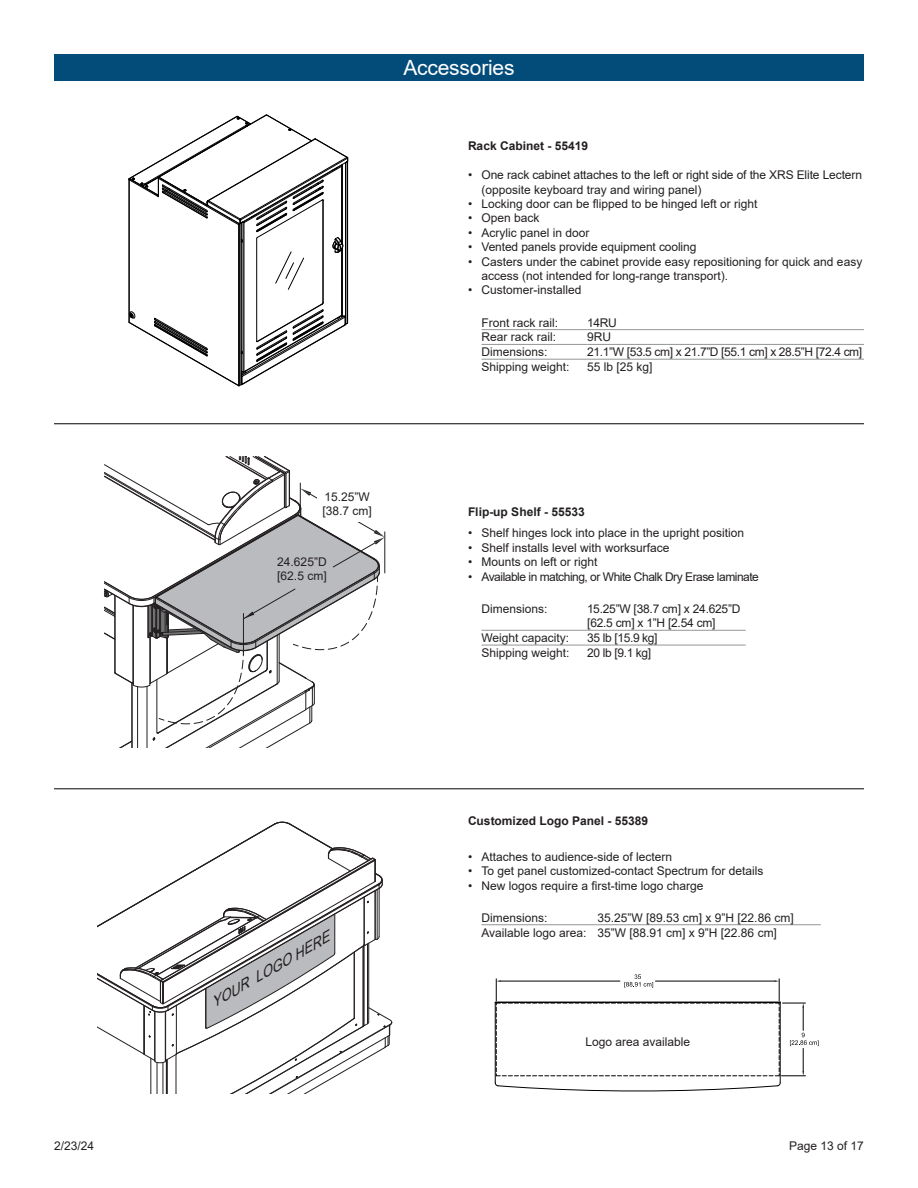
<style>
.page{position:relative;width:918px;height:1188px;background:#fff}
.page>*{position:absolute;margin:0;border:0;box-sizing:border-box;transform-origin:0 0}
.t1{font:21px "Arial";letter-spacing:-.01em;color:#fff}
.t2{font:italic 14.25px "Arial";color:#231f20}
.Bulleted_list{font:12px/14.4px "Arial";color:#231f20}
.t3{font:700 12px "Arial";color:#231f20}
.Bulleted_list-2{font:12px "Arial";letter-spacing:-.04em;color:#231f20}
.Bulleted_list-3{font:12px "Arial";letter-spacing:-.03em;color:#231f20}
.Bulleted_list-4{font:12px/14.4px "Arial";letter-spacing:-.02em;color:#231f20}
.Arial{font:12px "Arial";color:#231f20}
</style>
<div class="page">
<svg style="left:97px;top:822px;width:295px;height:271px"></svg>
<svg style="left:495px;top:974px;width:324px;height:118px"></svg>
<hr style="left:385px;top:532px;width:1px;height:41px;background:#231f20">
<svg style="left:104px;top:456px;width:281px;height:292px"></svg>
<div style="left:317px;top:492px;width:60px;height:30px;background:#fff"></div>
<svg style="left:128px;top:115px;width:221px;height:272px"></svg>
<div style="left:54px;top:54px;width:810px;height:26px;background:#034c7a"></div>
<hr style="left:482px;top:924px;width:116px;height:1px;background:#939598">
<hr style="left:598px;top:924px;width:223px;height:1px;background:#939598">
<hr style="left:482px;top:329px;width:105px;height:1px;background:#939598">
<hr style="left:587px;top:329px;width:277px;height:1px;background:#939598">
<hr style="left:482px;top:344px;width:105px;height:1px;background:#939598">
<hr style="left:587px;top:344px;width:277px;height:1px;background:#939598">
<hr style="left:482px;top:359px;width:105px;height:1px;background:#939598">
<hr style="left:587px;top:359px;width:277px;height:1px;background:#939598">
<hr style="left:482px;top:630px;width:105px;height:1px;background:#939598">
<hr style="left:587px;top:630px;width:159px;height:1px;background:#939598">
<hr style="left:482px;top:645px;width:105px;height:1px;background:#939598">
<hr style="left:587px;top:645px;width:159px;height:1px;background:#939598">
<hr style="left:54px;top:423px;width:810px;height:1px;background:#231f20">
<hr style="left:54px;top:788px;width:810px;height:1px;background:#231f20">
<p class="t1" style="left:403px;top:53px;width:113px">Accessories</p>
<p class="Bulleted_list" style="left:324px;top:489px;width:47px">15.25”W</p>
<p class="Bulleted_list" style="left:322px;top:504px;width:51px">[38.7 cm]</p>
<p class="Bulleted_list" style="left:277px;top:554px;width:51px">24.625”D</p>
<p class="Bulleted_list" style="left:277px;top:569px;width:51px">[62.5 cm]</p>
<p class="t2" style="left:207px;top:995px;width:136px;rotate:-30deg">YOUR LOGO HERE</p>
<p class="t3" style="left:468px;top:138px;width:122px">Rack Cabinet - 55419</p>
<p class="Bulleted_list" style="left:468px;top:168px;width:396px">• One rack cabinet attaches to the left or right side of the XRS Elite Lectern</p>
<p class="Bulleted_list" style="left:482px;top:182px;width:222px">(opposite keyboard tray and wiring panel)</p>
<p class="Bulleted_list" style="left:468px;top:197px;width:291px">• Locking door can be flipped to be hinged left or right</p>
<p class="Bulleted_list" style="left:468px;top:211px;width:73px">• Open back</p>
<p class="Bulleted_list" style="left:468px;top:225px;width:123px">• Acrylic panel in door</p>
<p class="Bulleted_list" style="left:468px;top:240px;width:230px">• Vented panels provide equipment cooling</p>
<p class="Bulleted_list" style="left:482px;top:254px;width:382px;text-indent:-14px">• Casters under the cabinet provide easy repositioning for quick and easy access (not intended for long-range transport).</p>
<p class="Bulleted_list" style="left:468px;top:283px;width:115px">• Customer-installed</p>
<p class="Bulleted_list" style="left:482px;top:315px;width:78px">Front rack rail:</p>
<p class="Arial" style="left:587px;top:314px;width:31px">14RU</p>
<p class="Bulleted_list" style="left:482px;top:330px;width:76px">Rear rack rail:</p>
<p class="Bulleted_list" style="left:587px;top:330px;width:25px">9RU</p>
<p class="Bulleted_list" style="left:482px;top:345px;width:68px">Dimensions:</p>
<p class="Bulleted_list-3" style="left:587px;top:344px;width:277px">21.1”W [53.5 cm] x 21.7”D [55.1 cm] x 28.5”H [72.4 cm]</p>
<p class="Bulleted_list" style="left:482px;top:359px;width:90px">Shipping weight:</p>
<p class="Bulleted_list" style="left:587px;top:359px;width:67px">55 lb [25 kg]</p>
<p class="t3" style="left:468px;top:504px;width:118px">Flip-up Shelf - 55533</p>
<p class="Bulleted_list" style="left:468px;top:526px;width:278px">• Shelf hinges lock into place in the upright position</p>
<p class="Bulleted_list" style="left:468px;top:540px;width:203px">• Shelf installs level with worksurface</p>
<p class="Bulleted_list" style="left:468px;top:555px;width:131px">• Mounts on left or right</p>
<p class="Bulleted_list-2" style="left:468px;top:568px;width:292px">• Available in matching, or White Chalk Dry Erase laminate</p>
<p class="Bulleted_list" style="left:482px;top:601px;width:68px">Dimensions:</p>
<p class="Bulleted_list-4" style="left:587px;top:601px;width:155px">15.25”W [38.7 cm] x 24.625”D [62.5 cm] x 1”H [2.54 cm]</p>
<p class="Bulleted_list" style="left:482px;top:631px;width:89px">Weight capacity:</p>
<p class="Bulleted_list" style="left:587px;top:631px;width:72px">35 lb [15.9 kg]</p>
<p class="Bulleted_list" style="left:482px;top:645px;width:90px">Shipping weight:</p>
<p class="Bulleted_list" style="left:587px;top:645px;width:66px">20 lb [9.1 kg]</p>
<p class="t3" style="left:468px;top:813px;width:182px">Customized Logo Panel - 55389</p>
<p class="Bulleted_list" style="left:468px;top:849px;width:206px">• Attaches to audience-side of lectern</p>
<p class="Bulleted_list" style="left:468px;top:864px;width:297px">• To get panel customized-contact Spectrum for details</p>
<p class="Bulleted_list" style="left:468px;top:878px;width:237px">• New logos require a first-time logo charge</p>
<p class="Bulleted_list" style="left:482px;top:910px;width:68px">Dimensions:</p>
<p class="Bulleted_list" style="left:598px;top:910px;width:198px">35.25”W [89.53 cm] x 9”H [22.86 cm]</p>
<p class="Bulleted_list" style="left:482px;top:925px;width:107px">Available logo area:</p>
<p class="Bulleted_list" style="left:598px;top:925px;width:181px">35”W [88.91 cm] x 9”H [22.86 cm]</p>
<p class="Bulleted_list" style="left:585px;top:1034px;width:106px">Logo area available</p>
<p class="Bulleted_list" style="left:54px;top:1139px;width:42px">2/23/24</p>
<p class="Bulleted_list" style="left:789px;top:1139px;width:76px">Page 13 of 17</p>
</div>
